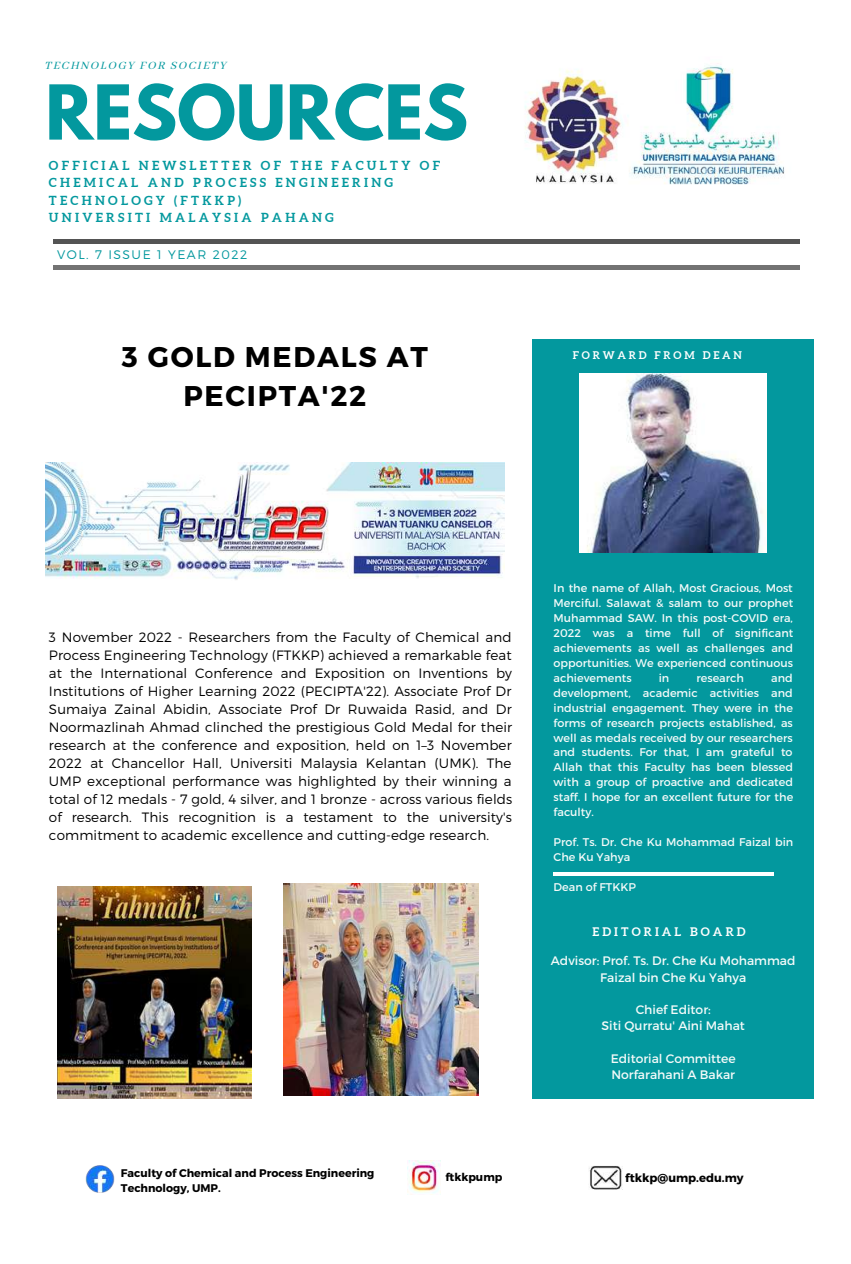
<style>
.page{position:relative;width:851px;height:1264px;background:#fff}
.page>*{position:absolute;margin:0;border:0;box-sizing:border-box;transform-origin:0 0}
.t1{font:700 67.05px "League Spartan";color:#03989e}
.t2{font:700 28.5px "Montserrat";letter-spacing:.06em;color:#000}
.t3{font:300 13.5px/18px "Montserrat";letter-spacing:.01em;color:#000;text-align:justify}
.t4{font:700 12.45px/17.2px "Aleo";letter-spacing:.26em;color:#03989e}
.t5{font:12.45px "CA Generated";letter-spacing:.12em;color:#03989e}
.t6{font:300 12.45px "Montserrat";letter-spacing:.12em;color:#03989e}
.t7{font:12.3px/16.4px "Montserrat";color:#f3faf9;text-align:center}
.t8{font:700 11.85px "Aleo";letter-spacing:.26em;color:#fff}
.t9{font:700 11.7px "Montserrat";color:#000}
.t10{font:11.25px/14.9px "Montserrat";color:#f3faf9;text-align:justify}
.t11{font:700 11.1px/14.7px "Montserrat";color:#000}
.t12{font:700 10.65px "Aleo";letter-spacing:.26em;color:#fff}
</style>
<div class="page">
<hr style="left:53px;top:240px;width:746px;height:3px;background:#545454">
<hr style="left:53px;top:266px;width:746px;height:3px;background:#737373">
<div style="left:532px;top:339px;width:281px;height:759px;background:#03989e"></div>
<hr style="left:553px;top:872px;width:221px;height:4px;background:#fff">
<img style="left:579px;top:373px;width:187px;height:179px">
<img style="left:85px;top:1165px;width:30px;height:28px">
<img style="left:407px;top:1160px;width:34px;height:34px">
<img style="left:589px;top:1166px;width:33px;height:24px">
<img style="left:284px;top:883px;width:194px;height:212px">
<img style="left:57px;top:886px;width:195px;height:212px">
<img style="left:45px;top:462px;width:459px;height:118px">
<img style="left:525px;top:65px;width:260px;height:120px">
<p class="t5" style="left:45px;top:58px;width:183px">TECHNOLOGY FOR SOCIETY</p>
<h1 class="t1" style="left:45px;top:79px;width:424px">RESOURCES</h1>
<p class="t4" style="left:49px;top:157px;width:392px">OFFICIAL NEWSLETTER OF THE FACULTY OF<br>CHEMICAL AND PROCESS ENGINEERING<br>TECHNOLOGY (FTKKP)<br>UNIVERSITI MALAYSIA PAHANG</p>
<p class="t6" style="left:57px;top:246px;width:192px">VOL. 7 ISSUE 1 YEAR 2022</p>
<h2 class="t2" style="left:122px;top:338px;width:307px">3 GOLD MEDALS AT</h2>
<p class="t12" style="left:573px;top:349px;width:171px">FORWARD FROM DEAN</p>
<h2 class="t2" style="left:183px;top:377px;width:184px">PECIPTA'22</h2>
<p class="t3" style="left:49px;top:627px;width:465px">3 November 2022 - Researchers from the Faculty of Chemical and Process Engineering Technology (FTKKP) achieved a remarkable feat at the International Conference and Exposition on Inventions by Institutions of Higher Learning 2022 (PECIPTA'22). Associate Prof Dr Sumaiya Zainal Abidin, Associate Prof Dr Ruwaida Rasid, and Dr Noormazlinah Ahmad clinched the prestigious Gold Medal for their research at the conference and exposition, held on 1–3 November 2022 at Chancellor Hall, Universiti Malaysia Kelantan (UMK). The UMP exceptional performance was highlighted by their winning a total of 12 medals - 7 gold, 4 silver, and 1 bronze - across various fields of research. This recognition is a testament to the university's commitment to academic excellence and cutting-edge research.</p>
<p class="t10" style="left:553px;top:580px;width:241px">In the name of Allah, Most Gracious, Most Merciful. Salawat &amp; salam to our prophet Muhammad SAW. In this post-COVID era, 2022 was a time full of significant achievements as well as challenges and opportunities. We experienced continuous achievements</p>
<p class="t10" style="left:658px;top:670px;width:12px">in</p>
<p class="t10" style="left:696px;top:670px;width:49px">research</p>
<p class="t10" style="left:553px;top:670px;width:241px;text-indent:217px">and development, academic activities and industrial engagement. They were in the forms of research projects established, as well as medals received by our researchers and students. For that, I am grateful to Allah that this Faculty has been blessed with a group of proactive and dedicated staff. I hope for an excellent future for the faculty.</p>
<p class="t10" style="left:553px;top:833px;width:241px">Prof. Ts. Dr. Che Ku Mohammad Faizal bin<br>Che Ku Yahya</p>
<p class="t10" style="left:553px;top:878px;width:84px">Dean of FTKKP</p>
<p class="t8" style="left:592px;top:925px;width:155px">EDITORIAL BOARD</p>
<p class="t7" style="left:551px;top:952px;width:246px">Advisor: Prof. Ts. Dr. Che Ku Mohammad<br>Faizal bin Che Ku Yahya</p>
<p class="t7" style="left:601px;top:1000px;width:145px">Chief Editor:<br>Siti Qurratu' Aini Mahat</p>
<p class="t7" style="left:610px;top:1049px;width:126px;text-align:left">Editorial Committee<br>Norfarahani A Bakar</p>
<p class="t11" style="left:121px;top:1165px;width:255px">Faculty of Chemical and Process Engineering<br>Technology, UMP.</p>
<p class="t11" style="left:445px;top:1169px;width:59px">ftkkpump</p>
<p class="t9" style="left:625px;top:1169px;width:120px">ftkkp@ump.edu.my</p>
</div>
